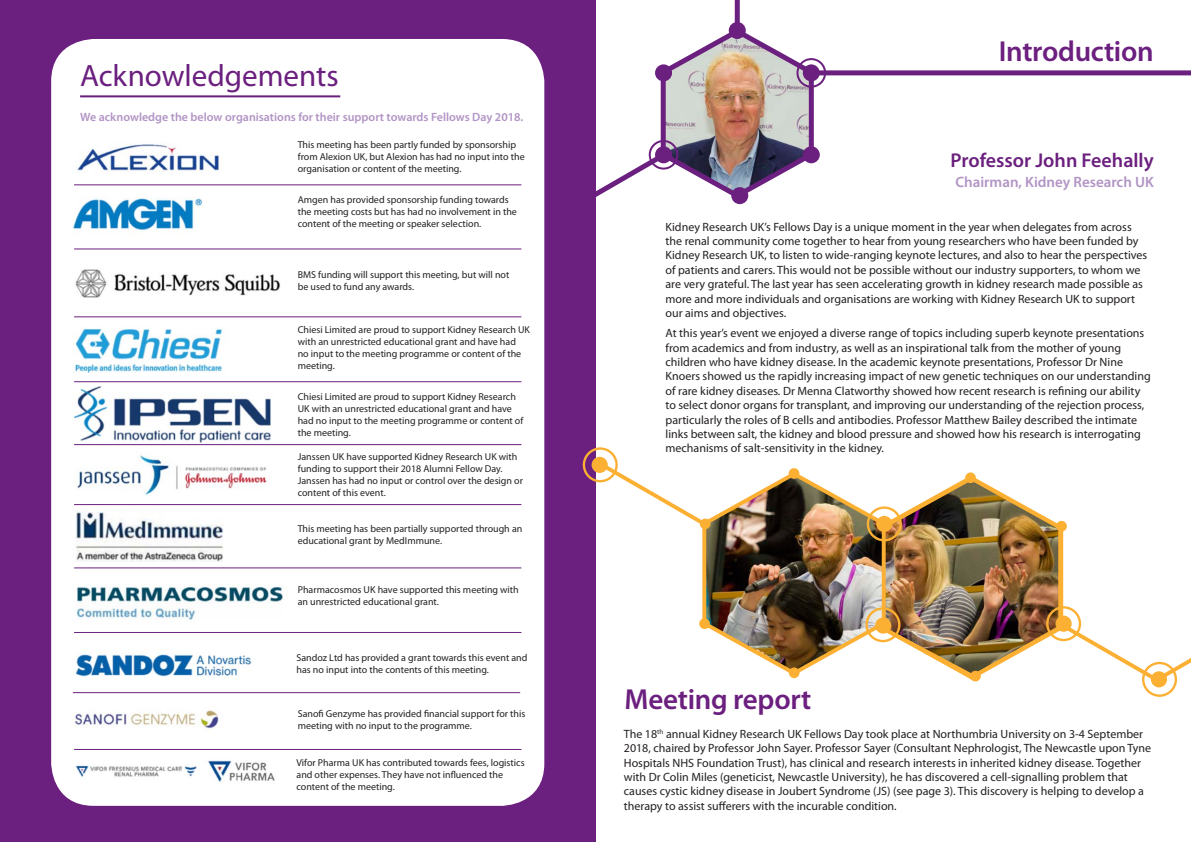
<style>
.page{position:relative;width:1191px;height:842px;background:#fff}
.page>*{position:absolute;margin:0;border:0;box-sizing:border-box;transform-origin:0 0}
.t1{font:31px "Myriad Pro";color:#6b1f7e}
.t2{font:600 29px "Myriad Pro";letter-spacing:-.01em;color:#6b1f7e}
.t3{font:600 20px "Myriad Pro";color:#6b1f7e}
.t4{font:600 15px "Myriad Pro";color:#b194c5}
.t5{font:12px/14.4px "Myriad Pro";color:#231f20}
.t6{font:600 12px "Myriad Pro";color:#b194c5}
.t7{font:10px/12px "Myriad Pro";color:#231f20}
</style>
<div class="page">
<div style="left:0;top:0;width:595px;height:842px;background:#6b1f7e"></div>
<div style="left:51px;top:39px;width:493px;height:767px;background:#fff;border-radius:43px"></div>
<div style="left:734px;top:0;width:5px;height:34px;background:#6b1f7e"></div>
<img style="left:595px;top:25px;width:221px;height:179px">
<div style="left:814px;top:70px;width:377px;height:5px;background:#6b1f7e"></div>
<div style="left:728px;top:22px;width:18px;height:17px;background:#6b1f7e;border-radius:50%"></div>
<div style="left:802px;top:64px;width:17px;height:17px;background:#6b1f7e;border-radius:50%"></div>
<div style="left:802px;top:146px;width:17px;height:17px;background:#6b1f7e;border-radius:50%"></div>
<div style="left:731px;top:187px;width:17px;height:17px;background:#6b1f7e;border-radius:50%"></div>
<div style="left:655px;top:146px;width:17px;height:17px;background:#6b1f7e;border-radius:50%"></div>
<div style="left:655px;top:64px;width:17px;height:17px;background:#6b1f7e;border-radius:50%"></div>
<div style="left:796px;top:58px;width:30px;height:30px;border:2px solid #6b1f7e;border-radius:50%"></div>
<div style="left:649px;top:140px;width:29px;height:30px;border:2px solid #6b1f7e;border-radius:50%"></div>
<hr style="left:80px;top:95px;width:260px;height:2px;background:#6b1f7e">
<img style="left:73px;top:144px;width:224px;height:87px">
<hr style="left:74px;top:184px;width:447px;height:1px;background:#6b1f7e">
<hr style="left:74px;top:248px;width:447px;height:1px;background:#6b1f7e">
<hr style="left:74px;top:381px;width:447px;height:1px;background:#6b1f7e">
<hr style="left:74px;top:504px;width:447px;height:1px;background:#6b1f7e">
<hr style="left:74px;top:632px;width:447px;height:1px;background:#6b1f7e">
<hr style="left:73px;top:692px;width:447px;height:1px;background:#6b1f7e">
<img style="left:75px;top:269px;width:205px;height:29px">
<hr style="left:74px;top:316px;width:447px;height:1px;background:#6b1f7e">
<img style="left:73px;top:386px;width:199px;height:56px">
<hr style="left:74px;top:444px;width:447px;height:1px;background:#6b1f7e">
<img style="left:75px;top:327px;width:148px;height:46px">
<img style="left:77px;top:455px;width:190px;height:40px">
<img style="left:76px;top:512px;width:147px;height:50px">
<img style="left:76px;top:584px;width:207px;height:36px">
<hr style="left:74px;top:567px;width:447px;height:1px;background:#6b1f7e">
<img style="left:75px;top:654px;width:177px;height:26px">
<img style="left:75px;top:710px;width:144px;height:19px">
<hr style="left:74px;top:749px;width:447px;height:1px;background:#6b1f7e">
<img style="left:75px;top:760px;width:200px;height:22px">
<div style="left:1142px;top:662px;width:35px;height:35px;border:2px solid #fbb033;border-radius:50%"></div>
<img style="left:594px;top:458px;width:597px;height:231px">
<div style="left:583px;top:447px;width:35px;height:35px;border:2px solid #fbb033;border-radius:50%"></div>
<div style="left:591px;top:457px;width:17px;height:16px;background:#fbb033;border-radius:50%"></div>
<div style="left:875px;top:617px;width:16px;height:17px;background:#fbb033;border-radius:50%"></div>
<div style="left:865px;top:607px;width:35px;height:35px;border:2px solid #fbb033;border-radius:50%"></div>
<p class="t1" style="left:80px;top:56px;width:260px">Acknowledgements</p>
<p class="t6" style="left:80px;top:109px;width:445px">We acknowledge the below organisations for their support towards Fellows Day 2018.</p>
<p class="t7" style="left:298px;top:139px;width:228px">This meeting has been partly funded by sponsorship from Alexion UK, but Alexion has had no input into the organisation or content of the meeting.</p>
<p class="t7" style="left:298px;top:194px;width:221px">Amgen has provided sponsorship funding towards the meeting costs but has had no involvement in the content of the meeting or speaker selection.</p>
<p class="t7" style="left:298px;top:269px;width:213px">BMS funding will support this meeting, but will not be used to fund any awards.</p>
<p class="t7" style="left:298px;top:323px;width:234px">Chiesi Limited are proud to support Kidney Research UK with an unrestricted educational grant and have had<br>no input to the meeting programme or content of the meeting.</p>
<p class="t7" style="left:298px;top:391px;width:227px">Chiesi Limited are proud to support Kidney Research UK with an unrestricted educational grant and have had no input to the meeting programme or content of the meeting.</p>
<p class="t7" style="left:298px;top:450px;width:227px">Janssen UK have supported Kidney Research UK with funding to support their 2018 Alumni Fellow Day.<br>Janssen has had no input or control over the design or content of this event.</p>
<p class="t7" style="left:298px;top:522px;width:226px">This meeting has been partially supported through an educational grant by MedImmune.</p>
<p class="t7" style="left:298px;top:583px;width:223px">Pharmacosmos UK have supported this meeting with an unrestricted educational grant.</p>
<p class="t7" style="left:296px;top:651px;width:232px">Sandoz Ltd has provided a grant towards this event and has no input into the contents of this meeting.</p>
<p class="t7" style="left:298px;top:707px;width:229px">Sanofi Genzyme has provided financial support for this meeting with no input to the programme.</p>
<p class="t7" style="left:296px;top:756px;width:230px">Vifor Pharma UK has contributed towards fees, logistics and other expenses. They have not influenced the content of the meeting.</p>
<p class="t2" style="left:998px;top:33px;width:157px">Introduction</p>
<p class="t3" style="left:950px;top:148px;width:205px">Professor John Feehally</p>
<p class="t4" style="left:955px;top:173px;width:200px">Chairman, Kidney Research UK</p>
<p class="t5" style="left:665px;top:219px;width:483px">Kidney Research UK’s Fellows Day is a unique moment in the year when delegates from across the renal community come together to hear from young researchers who have been funded by Kidney Research UK, to listen to wide-ranging keynote lectures, and also to hear the perspectives of patients and carers. This would not be possible without our industry supporters, to whom we are very grateful. The last year has seen accelerating growth in kidney research made possible as more and more individuals and organisations are working with Kidney Research UK to support our aims and objectives.</p>
<p class="t5" style="left:665px;top:326px;width:487px">At this year’s event we enjoyed a diverse range of topics including superb keynote presentations from academics and from industry, as well as an inspirational talk from the mother of young children who have kidney disease. In the academic keynote presentations, Professor Dr Nine Knoers showed us the rapidly increasing impact of new genetic techniques on our understanding of rare kidney diseases. Dr Menna Clatworthy showed how recent research is refining our ability to select donor organs for transplant, and improving our understanding of the rejection process, particularly the roles of B cells and antibodies. Professor Matthew Bailey described the intimate links between salt, the kidney and blood pressure and showed how his research is interrogating mechanisms of salt-sensitivity in the kidney.</p>
<p class="t2" style="left:624px;top:680px;width:188px">Meeting report</p>
<p class="t5" style="left:624px;top:726px;width:529px">The 18<sup>th</sup> annual Kidney Research UK Fellows Day took place at Northumbria University on 3-4 September 2018, chaired by Professor John Sayer. Professor Sayer (Consultant Nephrologist, The Newcastle upon Tyne Hospitals NHS Foundation Trust), has clinical and research interests in inherited kidney disease. Together with Dr Colin Miles (geneticist, Newcastle University), he has discovered a cell-signalling problem that causes cystic kidney disease in Joubert Syndrome (JS) (see page 3). This discovery is helping to develop a therapy to assist sufferers with the incurable condition.</p>
</div>
